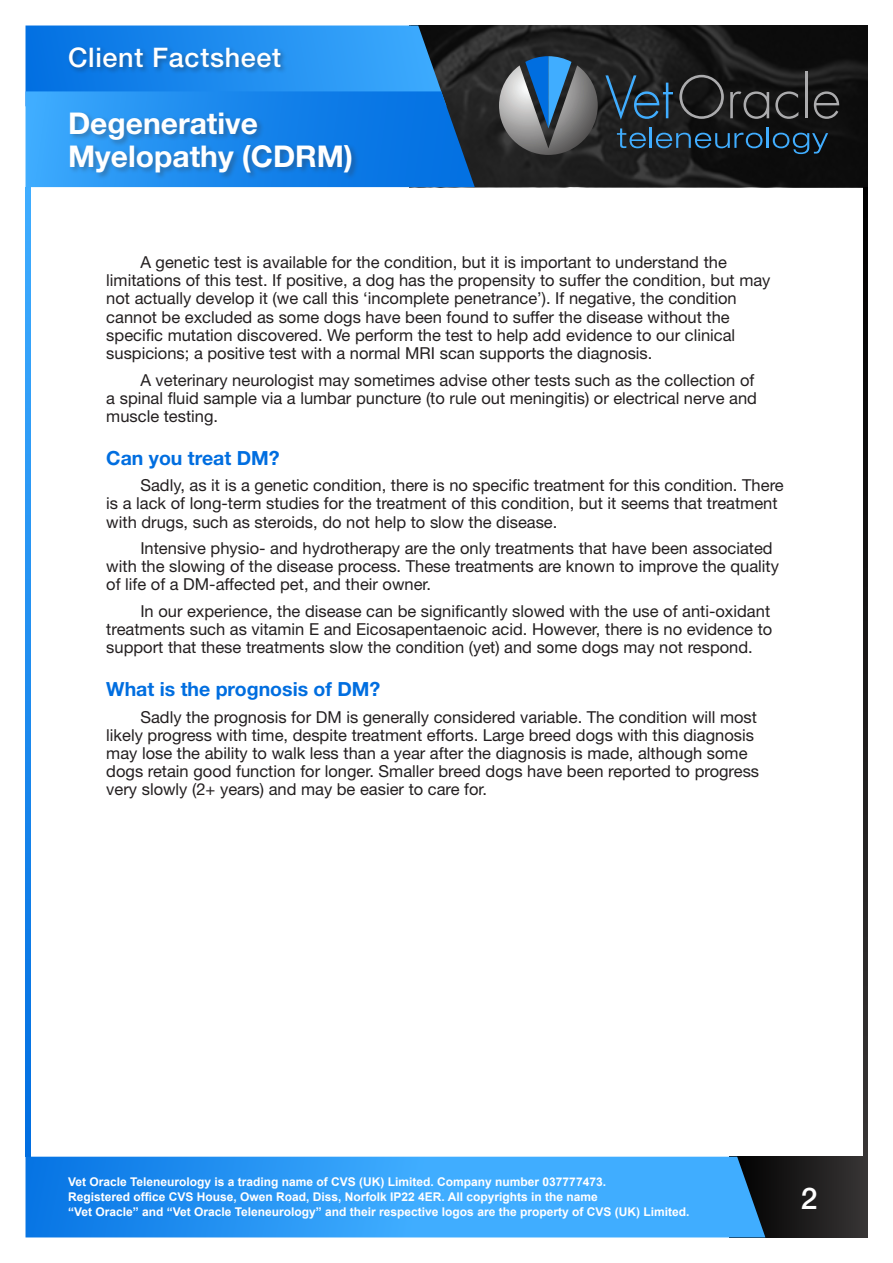
<style>
.page{position:relative;width:893px;height:1263px;background:#fff}
.page>*{position:absolute;margin:0;border:0;box-sizing:border-box;transform-origin:0 0}
.t1{font:700 30px/33px "Helvetica Neue";color:#fff}
.t2{font:500 30px "Helvetica Neue";color:#fff}
.t3{font:500 27px "Helvetica Neue";letter-spacing:.025em;color:#fff}
.t4{font:700 19.5px "Helvetica Neue";color:#006ee0}
.t5{font:16.5px/18.1px "Helvetica Neue";color:#231f20}
.t6{font:700 12px/15px "Arial";color:#fff}
</style>
<div class="page">
<svg style="left:765px;top:1157px;width:102px;height:80px;background:#212020"></svg>
<svg style="left:26px;top:1157px;width:739px;height:80px;background:#2f9af3"></svg>
<svg style="left:475px;top:26px;width:392px;height:161px;background:#19191a"></svg>
<svg style="left:863px;top:187px;width:4px;height:970px;background:#1a1919"></svg>
<svg style="left:26px;top:187px;width:4px;height:970px;background:#1f8def"></svg>
<svg style="left:26px;top:26px;width:449px;height:161px;background:#1d80d9"></svg>
<div style="left:68px;top:45px;width:220px;height:30px;background:#231f20;opacity:.35"></div>
<div style="left:68px;top:111px;width:291px;height:69px;background:#383636;opacity:.35"></div>
<svg style="left:679px;top:75px;width:45px;height:44px;background:#2f2f2f"></svg>
<svg style="left:730px;top:91px;width:39px;height:28px"></svg>
<svg style="left:775px;top:91px;width:23px;height:28px"></svg>
<hr style="left:805px;top:71px;width:3px;height:47px;background:#ababad">
<svg style="left:814px;top:91px;width:25px;height:28px"></svg>
<svg style="left:605px;top:75px;width:68px;height:45px;background:#253947"></svg>
<svg style="left:617px;top:128px;width:29px;height:20px"></svg>
<hr style="left:650px;top:127px;width:2px;height:21px;background:#40adff">
<svg style="left:656px;top:133px;width:106px;height:15px;background:#204059"></svg>
<hr style="left:767px;top:127px;width:2px;height:21px;background:#40adff">
<svg style="left:773px;top:133px;width:55px;height:21px"></svg>
<svg style="left:499px;top:56px;width:99px;height:99px;background:#5d6f80"></svg>
<h2 class="t3" style="left:68px;top:41px;width:215px">Client Factsheet</h2>
<h1 class="t1" style="left:68px;top:106px;width:286px">Degenerative<br>Myelopathy (CDRM)</h1>
<p class="t5" style="left:106px;top:253px;width:666px;text-indent:34px">A genetic test is available for the condition, but it is important to understand the limitations of this test. If positive, a dog has the propensity to suffer the condition, but may not actually develop it (we call this ‘incomplete penetrance’). If negative, the condition cannot be excluded as some dogs have been found to suffer the disease without the specific mutation discovered. We perform the test to help add evidence to our clinical suspicions; a positive test with a normal MRI scan supports the diagnosis.</p>
<p class="t5" style="left:106px;top:370px;width:652px;text-indent:34px">A veterinary neurologist may sometimes advise other tests such as the collection of a spinal fluid sample via a lumbar puncture (to rule out meningitis) or electrical nerve and muscle testing.</p>
<p class="t4" style="left:106px;top:445px;width:175px">Can you treat DM?</p>
<p class="t5" style="left:106px;top:476px;width:679px;text-indent:34px">Sadly, as it is a genetic condition, there is no specific treatment for this condition. There is a lack of long-term studies for the treatment of this condition, but it seems that treatment with drugs, such as steroids, do not help to slow the disease.</p>
<p class="t5" style="left:106px;top:539px;width:674px;text-indent:34px">Intensive physio- and hydrotherapy are the only treatments that have been associated with the slowing of the disease process. These treatments are known to improve the quality of life of a DM-affected pet, and their owner.</p>
<p class="t5" style="left:106px;top:602px;width:667px;text-indent:34px">In our experience, the disease can be significantly slowed with the use of anti-oxidant treatments such as vitamin E and Eicosapentaenoic acid. However, there is no evidence to support that these treatments slow the condition (yet) and some dogs may not respond.</p>
<p class="t4" style="left:106px;top:677px;width:276px">What is the prognosis of DM?</p>
<p class="t5" style="left:106px;top:708px;width:654px;text-indent:34px">Sadly the prognosis for DM is generally considered variable. The condition will most likely progress with time, despite treatment efforts. Large breed dogs with this diagnosis may lose the ability to walk less than a year after the diagnosis is made, although some dogs retain good function for longer. Smaller breed dogs have been reported to progress very slowly (2+ years) and may be easier to care for.</p>
<p class="t6" style="left:68px;top:1175px;width:623px">Vet Oracle Teleneurology is a trading name of CVS (UK) Limited. Company number 037777473.<br>Registered office CVS House, Owen Road, Diss, Norfolk IP22 4ER. All copyrights in the name<br>“Vet Oracle” and “Vet Oracle Teleneurology” and their respective logos are the property of CVS (UK) Limited.</p>
<h1 class="t2" style="left:801px;top:1180px;width:18px">2</h1>
</div>
